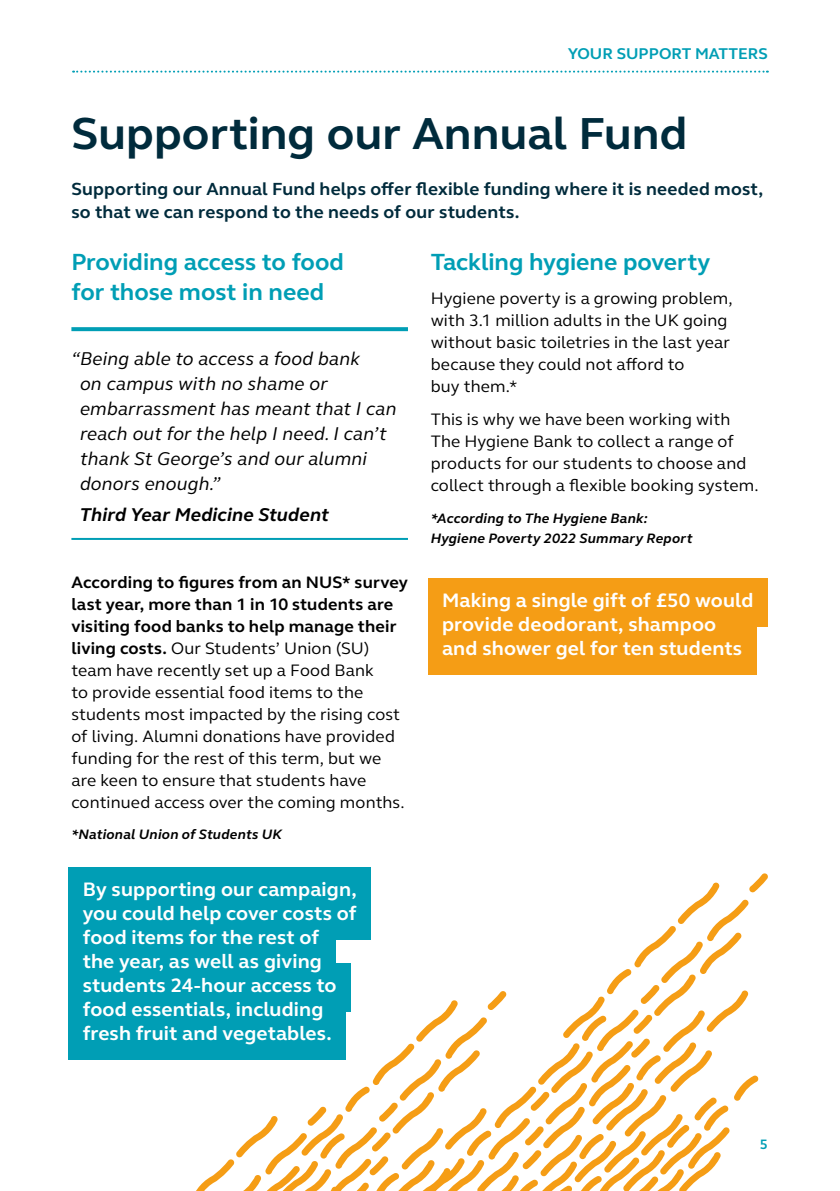
<style>
.page{position:relative;width:840px;height:1191px;background:#fff}
.page>*{position:absolute;margin:0;border:0;box-sizing:border-box;transform-origin:0 0}
.t1{font:700 46px "FS Elliot";color:#002b3c}
.t2{font:700 24px/30px "FS Elliot";color:#009eb5}
.t3{font:700 20px/24px "FS Elliot";letter-spacing:.005em;color:#fff}
.t4{font:italic 19px/25px "FS Elliot";letter-spacing:.01em;color:#000}
.t5{font:italic 700 19px "FS Elliot";letter-spacing:.01em;color:#000}
.t6{font:700 18px/23px "FS Elliot";letter-spacing:.01em;color:#002b3c}
.t7{font:17px/22px "FS Elliot";letter-spacing:.01em;color:#000}
.t8{font:700 16px "FS Elliot";color:#009eb5}
.t9{font:italic 700 14px/20px "FS Elliot";letter-spacing:.015em;color:#000}
.t10{font:700 14px "FS Elliot";color:#009eb5}
.s1{font-weight:700}
</style>
<div class="page">
<svg style="left:73px;top:71px;width:694px;height:2px"></svg>
<svg style="left:71px;top:327px;width:337px;height:4px"></svg>
<hr style="left:71px;top:538px;width:337px;height:2px;background:#009eb5">
<div style="left:69px;top:867px;width:301px;height:48px;background:#009eb5"></div>
<div style="left:69px;top:915px;width:264px;height:48px;background:#009eb5"></div>
<div style="left:69px;top:963px;width:281px;height:48px;background:#009eb5"></div>
<div style="left:69px;top:1011px;width:276px;height:48px;background:#009eb5"></div>
<div style="left:427px;top:578px;width:340px;height:48px;background:#f59d15"></div>
<div style="left:427px;top:626px;width:329px;height:48px;background:#f59d15"></div>
<svg style="left:192px;top:873px;width:575px;height:318px"></svg>
<p class="t8" style="left:567px;top:42px;width:201px">YOUR SUPPORT MATTERS</p>
<h1 class="t1" style="left:71px;top:103px;width:617px">Supporting our Annual Fund</h1>
<p class="t6" style="left:71px;top:177px;width:693px">Supporting our Annual Fund helps offer flexible funding where it is needed most, so that we can respond to the needs of our students.</p>
<h2 class="t2" style="left:71px;top:247px;width:274px">Providing access to food for those most in need</h2>
<h2 class="t2" style="left:430px;top:247px;width:281px">Tackling hygiene poverty</h2>
<p class="t7" style="left:430px;top:287px;width:303px">Hygiene poverty is a growing problem, with 3.1 million adults in the UK going without basic toiletries in the last year because they could not afford to<br>buy them.*</p>
<p class="t7" style="left:430px;top:408px;width:329px">This is why we have been working with The Hygiene Bank to collect a range of products for our students to choose and collect through a flexible booking system.</p>
<p class="t9" style="left:430px;top:507px;width:263px">*According to The Hygiene Bank:<br>Hygiene Poverty 2022 Summary Report</p>
<p class="t4" style="left:80px;top:346px;width:318px;text-indent:-9px">“Being able to access a food bank<br>on campus with no shame or embarrassment has meant that I can reach out for the help I need. I can’t thank St George’s and our alumni donors enough.”</p>
<p class="t5" style="left:80px;top:502px;width:250px">Third Year Medicine Student</p>
<p class="t7" style="left:71px;top:570px;width:338px"><span class="s1">According to figures from an NUS* survey last year, more than 1 in 10 students are visiting food banks to help manage their living costs.</span> Our Students’ Union (SU) team have recently set up a Food Bank<br>to provide essential food items to the students most impacted by the rising cost of living. Alumni donations have provided funding for the rest of this term, but we are keen to ensure that students have continued access over the coming months.</p>
<p class="t9" style="left:71px;top:824px;width:212px">*National Union of Students UK</p>
<p class="t3" style="left:83px;top:877px;width:275px">By supporting our campaign, you could help cover costs of food items for the rest of<br>the year, as well as giving students 24-hour access to food essentials, including fresh fruit and vegetables.</p>
<p class="t3" style="left:442px;top:588px;width:312px">Making a single gift of £50 would provide deodorant, shampoo and shower gel for ten students</p>
<p class="t10" style="left:759px;top:1135px;width:10px">5</p>
</div>
